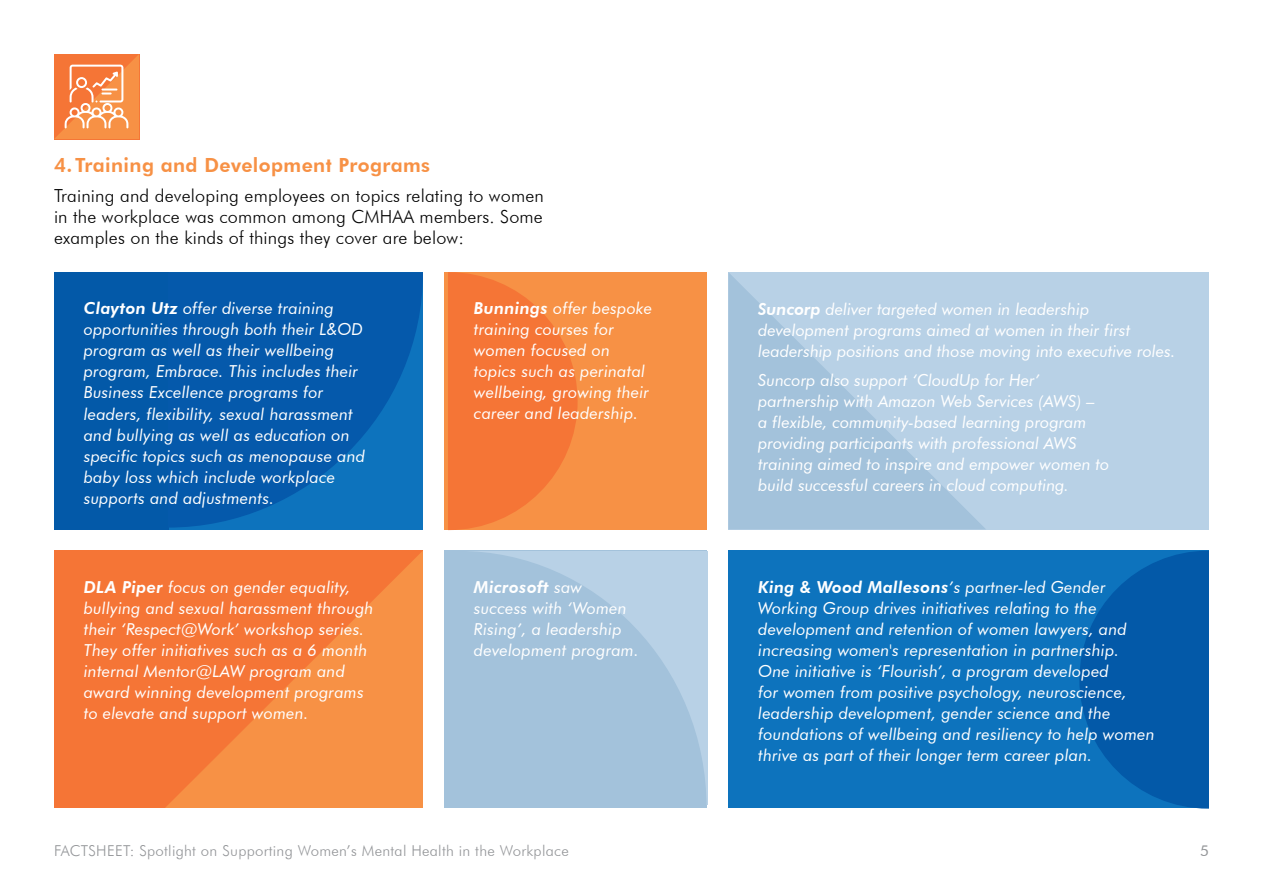
<style>
.page{position:relative;width:1263px;height:893px;background:#fff}
.page>*{position:absolute;margin:0;border:0;box-sizing:border-box;transform-origin:0 0}
.t1{font:800 19.5px "Futura BT";letter-spacing:.02em;color:#f79145}
.t2{font:300 18px/21px "Futura BT";letter-spacing:.01em;color:#000;text-align:justify}
.t3{font:italic 16.5px/21px "Futura BT";letter-spacing:.01em;color:#fff}
.t4{font:300 15px "Futura BT";letter-spacing:.02em;color:#939598}
.t5{font:15px "Futura BT";color:#939598}
.s1{font-weight:800}
</style>
<div class="page">
<div style="left:728px;top:272px;width:481px;height:257px;background:#b8d1e6"></div>
<div style="left:728px;top:551px;width:481px;height:257px;background:#0d73bd"></div>
<svg style="left:54px;top:54px;width:85px;height:85px;background:#f79357"></svg>
<div style="left:54px;top:272px;width:369px;height:257px;background:#0359a8"></div>
<div style="left:54px;top:551px;width:369px;height:257px;background:#f57536"></div>
<div style="left:444px;top:551px;width:263px;height:257px;background:#a3c2db"></div>
<div style="left:444px;top:272px;width:263px;height:257px;background:#f79145"></div>
<svg style="left:165px;top:551px;width:258px;height:257px"></svg>
<svg style="left:728px;top:273px;width:257px;height:256px"></svg>
<svg style="left:169px;top:285px;width:254px;height:243px"></svg>
<svg style="left:475px;top:551px;width:231px;height:233px"></svg>
<svg style="left:448px;top:272px;width:130px;height:258px"></svg>
<svg style="left:1079px;top:551px;width:130px;height:258px"></svg>
<p class="t1" style="left:54px;top:154px;width:377px">4. Training and Development Programs</p>
<p class="t2" style="left:54px;top:185px;width:491px">Training and developing employees on topics relating to women in the workplace was common among CMHAA members. Some examples on the kinds of things they cover are below:</p>
<p class="t3" style="left:474px;top:298px;width:180px"><span class="s1">Bunnings</span> offer bespoke training courses for women focused on topics such as perinatal wellbeing, growing their career and leadership.</p>
<p class="t3" style="left:84px;top:298px;width:283px"><span class="s1">Clayton Utz</span> offer diverse training opportunities through both their L&amp;OD program as well as their wellbeing program, Embrace. This includes their Business Excellence programs for leaders, flexibility, sexual harassment and bullying as well as education on specific topics such as menopause and baby loss which include workplace supports and adjustments.</p>
<p class="t3" style="left:758px;top:298px;width:419px"><span class="s1">Suncorp</span> deliver targeted women in leadership development programs aimed at women in their first leadership positions and those moving into executive roles.</p>
<p class="t3" style="left:758px;top:369px;width:353px">Suncorp also support ‘CloudUp for Her’ partnership with Amazon Web Services (AWS) –<br>a flexible, community-based learning program providing participants with professional AWS training aimed to inspire and empower women to build successful careers in cloud computing.</p>
<p class="t3" style="left:84px;top:576px;width:291px"><span class="s1">DLA Piper</span> focus on gender equality, bullying and sexual harassment through their ‘Respect@Work’ workshop series.<br>They offer initiatives such as a 6 month internal Mentor@LAW program and award winning development programs to elevate and support women.</p>
<p class="t3" style="left:474px;top:576px;width:166px"><span class="s1">Microsoft</span> saw success with ‘Women<br>Rising’, a leadership development program.</p>
<p class="t3" style="left:758px;top:576px;width:398px"><span class="s1">King &amp; Wood Mallesons</span>’s partner-led Gender Working Group drives initiatives relating to the development and retention of women lawyers, and increasing women's representation in partnership.<br>One initiative is ‘Flourish’, a program developed<br>for women from positive psychology, neuroscience, leadership development, gender science and the foundations of wellbeing and resiliency to help women thrive as part of their longer term career plan.</p>
<p class="t4" style="left:54px;top:842px;width:516px">FACTSHEET: Spotlight on Supporting Women’s Mental Health in the Workplace</p>
<p class="t5" style="left:1200px;top:842px;width:10px">5</p>
</div>
